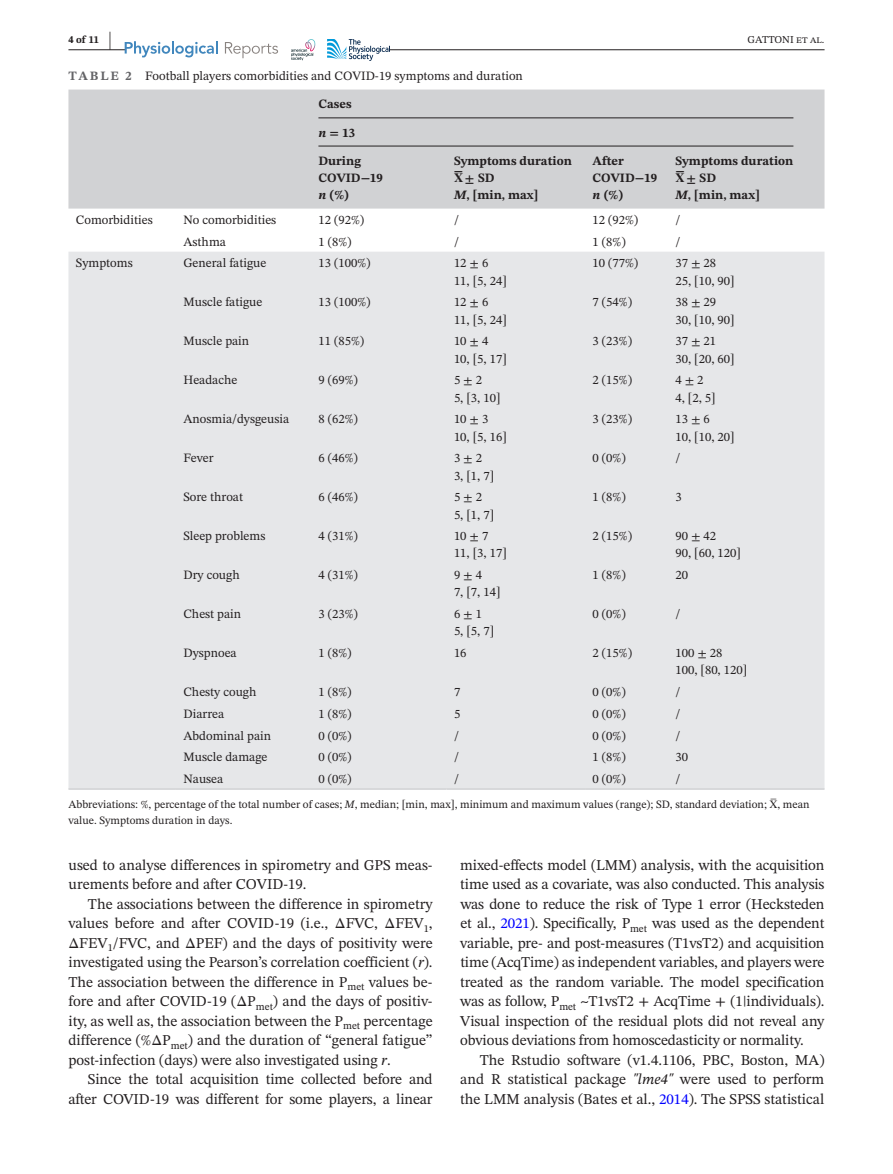
<style>
.page{position:relative;width:893px;height:1174px;background:#fff}
.page>*{position:absolute;margin:0;border:0;box-sizing:border-box;transform-origin:0 0}
.t1{font:15px/19.5px "STIX Two Text";color:#231f20;text-align:justify}
.t2{font:12.75px/17.2px "STIX Two Text";color:#231f20}
.t3{font:700 12.75px/17.2px "STIX Two Text";color:#231f20}
.t4{font:700 12.75px "STIX";color:#231f20}
.t5{font:11.25px/15.8px "STIX Two Text";color:#231f20}
.t6{font:10.5px "STIX Two Text";color:#231f20}
.t7{font:700 10.5px "STIX Two Text";color:#231f20}
.s1{font-size:21px}
.s2{font-weight:700;color:#636366}
.s3{font-style:italic}
.s4{font-family:"STIX"}
.s5{font-family:"Lato"}
.s6{font-family:"STIX Two Text"}
.s7{font-family:"STIX Math"}
.s8{color:#00f}
</style>
<div class="page">
<hr style="left:68px;top:49px;width:756px;height:1px;background:#231f20">
<div style="left:125px;top:39px;width:264px;height:21px;background:#fff"></div>
<svg style="left:291px;top:39px;width:24px;height:21px"></svg>
<img style="left:328px;top:39px;width:61px;height:21px">
<svg style="left:125px;top:41px;width:93px;height:16px"></svg>
<svg style="left:225px;top:42px;width:53px;height:16px"></svg>
<div style="left:68px;top:90px;width:756px;height:119px;background:#d1d2d4"></div>
<div style="left:68px;top:252px;width:756px;height:536px;background:#e6e7e9"></div>
<hr style="left:68px;top:788px;width:108px;height:2px;background:#d1d2d4">
<hr style="left:176px;top:788px;width:135px;height:2px;background:#d1d2d4">
<hr style="left:311px;top:788px;width:135px;height:2px;background:#d1d2d4">
<hr style="left:446px;top:788px;width:139px;height:2px;background:#d1d2d4">
<hr style="left:585px;top:788px;width:83px;height:2px;background:#d1d2d4">
<hr style="left:668px;top:788px;width:156px;height:2px;background:#d1d2d4">
<hr style="left:318px;top:117px;width:475px;height:1px;background:#231f20">
<hr style="left:318px;top:146px;width:475px;height:1px;background:#231f20">
<p class="t7" style="left:68px;top:32px;width:44px">4 of 11 <span class="s1">|</span></p>
<p class="t6" style="left:748px;top:32px;width:78px">GATTONI et al.</p>
<p class="t2" style="left:68px;top:67px;width:456px"><span class="s2">TABLE 2</span> Football players comorbidities and COVID-19 symptoms and duration</p>
<p class="t3" style="left:318px;top:96px;width:35px">Cases</p>
<p class="t3" style="left:318px;top:124px;width:38px"><span class="s3">n</span> <span class="s4">=</span> 13</p>
<p class="t3" style="left:318px;top:152px;width:66px">During<br>COVID−19 <span class="s3">n</span> (%)</p>
<p class="t3" style="left:454px;top:152px;width:119px">Symptoms duration</p>
<p class="t4" style="left:454px;top:170px;width:42px">X<span class="s5">̅</span>± <span class="s6">S D</span></p>
<p class="t3" style="left:454px;top:187px;width:86px"><span class="s3">M</span>, [min, max]</p>
<p class="t3" style="left:593px;top:152px;width:66px">After<br>COVID−19 <span class="s3">n</span> (%)</p>
<p class="t3" style="left:675px;top:152px;width:119px">Symptoms duration</p>
<p class="t4" style="left:675px;top:170px;width:42px">X<span class="s5">̅</span>± <span class="s6">SD</span></p>
<p class="t3" style="left:675px;top:187px;width:86px"><span class="s3">M</span>, [min, max]</p>
<p class="t2" style="left:76px;top:211px;width:78px">Comorbidities</p>
<p class="t2" style="left:183px;top:211px;width:94px">No comorbidities</p>
<p class="t2" style="left:318px;top:211px;width:47px">12 (92%)</p>
<p class="t2" style="left:454px;top:211px;width:6px">/</p>
<p class="t2" style="left:593px;top:211px;width:47px">12 (92%)</p>
<p class="t2" style="left:675px;top:211px;width:6px">/</p>
<p class="t2" style="left:183px;top:233px;width:44px">Asthma</p>
<p class="t2" style="left:318px;top:233px;width:35px">1 (8%)</p>
<p class="t2" style="left:454px;top:233px;width:6px">/</p>
<p class="t2" style="left:593px;top:233px;width:35px">1 (8%)</p>
<p class="t2" style="left:675px;top:233px;width:6px">/</p>
<p class="t2" style="left:76px;top:254px;width:58px">Symptoms</p>
<p class="t2" style="left:183px;top:254px;width:84px">General fatigue</p>
<p class="t2" style="left:318px;top:254px;width:54px">13 (100%)</p>
<p class="t2" style="left:454px;top:254px;width:54px">12 ± 6<br>11, [5, 24]</p>
<p class="t2" style="left:593px;top:254px;width:47px">10 (77%)</p>
<p class="t2" style="left:675px;top:254px;width:61px">37 ± 28<br>25, [10, 90]</p>
<p class="t2" style="left:183px;top:293px;width:80px">Muscle fatigue</p>
<p class="t2" style="left:318px;top:293px;width:54px">13 (100%)</p>
<p class="t2" style="left:454px;top:293px;width:54px">12 ± 6<br>11, [5, 24]</p>
<p class="t2" style="left:593px;top:293px;width:41px">7 (54%)</p>
<p class="t2" style="left:675px;top:293px;width:61px">38 ± 29<br>30, [10, 90]</p>
<p class="t2" style="left:183px;top:332px;width:67px">Muscle pain</p>
<p class="t2" style="left:318px;top:332px;width:47px">11 (85%)</p>
<p class="t2" style="left:454px;top:332px;width:54px">10 ± 4<br>10, [5, 17]</p>
<p class="t2" style="left:593px;top:332px;width:41px">3 (23%)</p>
<p class="t2" style="left:675px;top:332px;width:61px">37 ± 21<br>30, [20, 60]</p>
<p class="t2" style="left:183px;top:371px;width:55px">Headache</p>
<p class="t2" style="left:318px;top:371px;width:41px">9 (69%)</p>
<p class="t2" style="left:454px;top:371px;width:48px">5 ± 2<br>5, [3, 10]</p>
<p class="t2" style="left:593px;top:371px;width:41px">2 (15%)</p>
<p class="t2" style="left:675px;top:371px;width:42px">4 ± 2<br>4, [2, 5]</p>
<p class="t2" style="left:183px;top:410px;width:107px">Anosmia/dysgeusia</p>
<p class="t2" style="left:318px;top:410px;width:41px">8 (62%)</p>
<p class="t2" style="left:454px;top:410px;width:54px">10 ± 3<br>10, [5, 16]</p>
<p class="t2" style="left:593px;top:410px;width:41px">3 (23%)</p>
<p class="t2" style="left:675px;top:410px;width:61px">13 ± 6<br>10, [10, 20]</p>
<p class="t2" style="left:183px;top:449px;width:32px">Fever</p>
<p class="t2" style="left:318px;top:449px;width:41px">6 (46%)</p>
<p class="t2" style="left:454px;top:449px;width:42px">3 ± 2<br>3, [1, 7]</p>
<p class="t2" style="left:593px;top:449px;width:35px">0 (0%)</p>
<p class="t2" style="left:675px;top:449px;width:6px">/</p>
<p class="t2" style="left:183px;top:488px;width:61px">Sore throat</p>
<p class="t2" style="left:318px;top:488px;width:41px">6 (46%)</p>
<p class="t2" style="left:454px;top:488px;width:42px">5 ± 2<br>5, [1, 7]</p>
<p class="t2" style="left:593px;top:488px;width:35px">1 (8%)</p>
<p class="t2" style="left:675px;top:488px;width:8px">3</p>
<p class="t2" style="left:183px;top:527px;width:84px">Sleep problems</p>
<p class="t2" style="left:318px;top:527px;width:41px">4 (31%)</p>
<p class="t2" style="left:454px;top:527px;width:54px">10 ± 7<br>11, [3, 17]</p>
<p class="t2" style="left:593px;top:527px;width:41px">2 (15%)</p>
<p class="t2" style="left:675px;top:527px;width:67px">90 ± 42<br>90, [60, 120]</p>
<p class="t2" style="left:183px;top:566px;width:58px">Dry cough</p>
<p class="t2" style="left:318px;top:566px;width:41px">4 (31%)</p>
<p class="t2" style="left:454px;top:566px;width:48px">9 ± 4<br>7, [7, 14]</p>
<p class="t2" style="left:593px;top:566px;width:35px">1 (8%)</p>
<p class="t2" style="left:675px;top:566px;width:14px">20</p>
<p class="t2" style="left:183px;top:605px;width:59px">Chest pain</p>
<p class="t2" style="left:318px;top:605px;width:41px">3 (23%)</p>
<p class="t2" style="left:454px;top:605px;width:42px">6 ± 1<br>5, [5, 7]</p>
<p class="t2" style="left:593px;top:605px;width:35px">0 (0%)</p>
<p class="t2" style="left:675px;top:605px;width:6px">/</p>
<p class="t2" style="left:183px;top:644px;width:55px">Dyspnoea</p>
<p class="t2" style="left:318px;top:644px;width:35px">1 (8%)</p>
<p class="t2" style="left:454px;top:644px;width:14px">16</p>
<p class="t2" style="left:593px;top:644px;width:41px">2 (15%)</p>
<p class="t2" style="left:675px;top:644px;width:73px">100 ± 28<br>100, [80, 120]</p>
<p class="t2" style="left:183px;top:683px;width:75px">Chesty cough</p>
<p class="t2" style="left:318px;top:683px;width:35px">1 (8%)</p>
<p class="t2" style="left:454px;top:683px;width:8px">7</p>
<p class="t2" style="left:593px;top:683px;width:35px">0 (0%)</p>
<p class="t2" style="left:675px;top:683px;width:6px">/</p>
<p class="t2" style="left:183px;top:705px;width:42px">Diarrea</p>
<p class="t2" style="left:318px;top:705px;width:35px">1 (8%)</p>
<p class="t2" style="left:454px;top:705px;width:8px">5</p>
<p class="t2" style="left:593px;top:705px;width:35px">0 (0%)</p>
<p class="t2" style="left:675px;top:705px;width:6px">/</p>
<p class="t2" style="left:183px;top:726px;width:89px">Abdominal pain</p>
<p class="t2" style="left:318px;top:726px;width:35px">0 (0%)</p>
<p class="t2" style="left:454px;top:726px;width:6px">/</p>
<p class="t2" style="left:593px;top:726px;width:35px">0 (0%)</p>
<p class="t2" style="left:675px;top:726px;width:6px">/</p>
<p class="t2" style="left:183px;top:748px;width:85px">Muscle damage</p>
<p class="t2" style="left:318px;top:748px;width:35px">0 (0%)</p>
<p class="t2" style="left:454px;top:748px;width:6px">/</p>
<p class="t2" style="left:593px;top:748px;width:35px">1 (8%)</p>
<p class="t2" style="left:675px;top:748px;width:14px">30</p>
<p class="t2" style="left:183px;top:770px;width:41px">Nausea</p>
<p class="t2" style="left:318px;top:770px;width:35px">0 (0%)</p>
<p class="t2" style="left:454px;top:770px;width:6px">/</p>
<p class="t2" style="left:593px;top:770px;width:35px">0 (0%)</p>
<p class="t2" style="left:675px;top:770px;width:6px">/</p>
<p class="t5" style="left:68px;top:796px;width:743px">Abbreviations: %, percentage of the total number of cases; <span class="s3">M</span>, median; [min, max], minimum and maximum values (range); SD, standard deviation; <span class="s7">X̅</span>, mean value. Symptoms duration in days.</p>
<p class="t1" style="left:68px;top:855px;width:366px">used to analyse differences in spirometry and GPS meas&shy;urements before and after COVID-19.</p>
<p class="t1" style="left:68px;top:894px;width:366px;text-indent:20px">The associations between the difference in spirometry values before and after COVID-19 (i.e., <span class="s4">Δ</span>FVC, <span class="s4">Δ</span>FEV<sub>1</sub>, <span class="s4">Δ</span>FEV<sub>1</sub>/FVC, and <span class="s4">Δ</span>PEF) and the days of positivity were investigated using the Pearson’s correlation coefficient (<span class="s3">r</span>).<br>The association between the difference in P<sub>met</sub> values be&shy;fore and after COVID-19 (<span class="s4">Δ</span>P<sub>met</sub>) and the days of positiv&shy;ity, as well as, the association between the P<sub>met</sub> percentage difference (%<span class="s4">Δ</span>P<sub>met</sub>) and the duration of “general fatigue” post-infection (days) were also investigated using <span class="s3">r</span>.</p>
<p class="t1" style="left:68px;top:1069px;width:366px;text-align:right">Since the total acquisition time collected before and after COVID-19 was different for some players, a linear</p>
<p class="t1" style="left:460px;top:855px;width:366px">mixed-effects model (LMM) analysis, with the acquisition time used as a covariate, was also conducted. This analysis was done to reduce the risk of Type 1 error (Hecksteden et al., <span class="s8">2021</span>). Specifically, P<sub>met</sub> was used as the dependent variable, pre- and post-measures (T1vsT2) and acquisition time (AcqTime) as independent variables, and players were treated as the random variable. The model specification was as follow, P<sub>met</sub> ~T1vsT2 + AcqTime + (1|individuals).<br>Visual inspection of the residual plots did not reveal any obvious deviations from homoscedasticity or normality.</p>
<p class="t1" style="left:460px;top:1050px;width:366px;text-indent:20px">The Rstudio software (v1.4.1106, PBC, Boston, MA) and R statistical package <span class="s3">"lme4"</span> were used to perform the LMM analysis (Bates et al., <span class="s8">2014</span>). The SPSS statistical</p>
</div>
